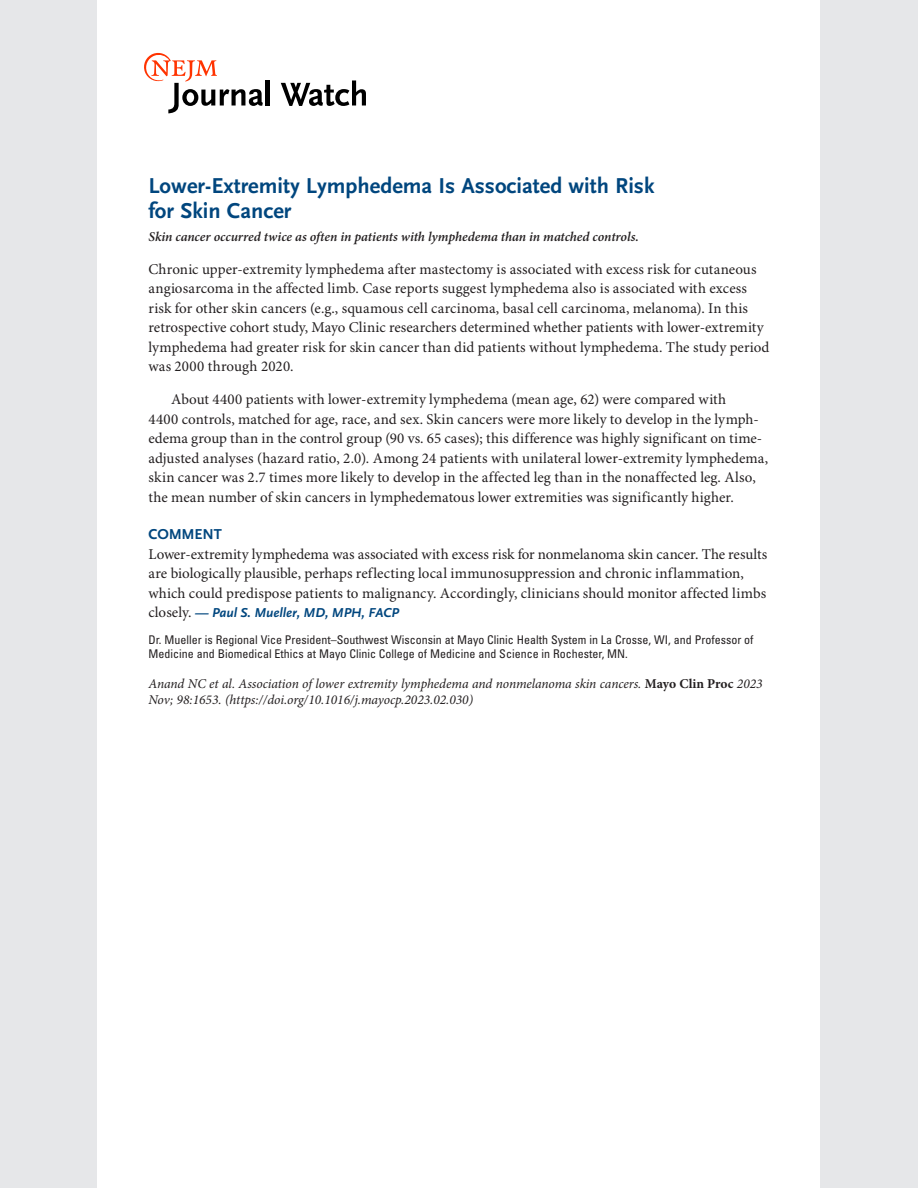
<style>
.page{position:relative;width:918px;height:1188px;background:#fff}
.page>*{position:absolute;margin:0;border:0;box-sizing:border-box;transform-origin:0 0}
.t1{font:700 22.5px/25.5px "OTNEJM Scala Sans LF";color:#00467e}
.t2{font:15px/19.5px "Minion Pro";letter-spacing:.005em;color:#231f20}
.t3{font:700 15px "OTNEJM Scala Sans LF";letter-spacing:-.015em;color:#00467e}
.t4{font:italic 13.5px/16.5px "Minion Pro";letter-spacing:-.005em;color:#231f20}
.t5{font:italic 600 13.5px "Minion Pro";letter-spacing:-.005em;color:#231f20}
.t6{font:italic 700 13.5px "OTNEJM Scala Sans LF";color:#00467e}
.t7{font:condensed 12px/13.5px "Univers LT Std";color:#231f20}
.s1{font-family:"Minion Pro";font-weight:400;font-style:normal;font-size:15px;color:#231f20}
.s2{font-weight:700;font-style:normal}
</style>
<div class="page">
<div style="left:0;top:0;width:97px;height:1188px;background:#e6e7e9"></div>
<div style="left:821px;top:0;width:97px;height:1188px;background:#e6e7e9"></div>
<hr style="left:266px;top:80px;width:4px;height:26px;background:#000">
<svg style="left:281px;top:80px;width:85px;height:26px"></svg>
<svg style="left:144px;top:53px;width:119px;height:60px"></svg>
<h1 class="t1" style="left:148px;top:174px;width:508px">Lower-Extremity Lymphedema Is Associated with Risk for Skin Cancer</h1>
<p class="t5" style="left:148px;top:227px;width:492px">Skin cancer occurred twice as often in patients with lymphedema than in matched controls.</p>
<p class="t2" style="left:148px;top:260px;width:623px">Chronic upper-extremity lymphedema after mastectomy is associated with excess risk for cutaneous angiosarcoma in the affected limb. Case reports suggest lymphedema also is associated with excess risk for other skin cancers (e.g., squamous cell carcinoma, basal cell carcinoma, melanoma). In this retrospective cohort study, Mayo Clinic researchers determined whether patients with lower-extremity lymphedema had greater risk for skin cancer than did patients without lymphedema. The study period was 2000 through 2020.</p>
<p class="t2" style="left:148px;top:391px;width:621px;text-indent:22px">About 4400 patients with lower-extremity lymphedema (mean age, 62) were compared with<br>4400 controls, matched for age, race, and sex. Skin cancers were more likely to develop in the lymph&shy;edema group than in the control group (90 vs. 65 cases); this difference was highly significant on time&shy;adjusted analyses (hazard ratio, 2.0). Among 24 patients with unilateral lower-extremity lymphedema, skin cancer was 2.7 times more likely to develop in the affected leg than in the nonaffected leg. Also, the mean number of skin cancers in lymphedematous lower extremities was significantly higher.</p>
<p class="t3" style="left:148px;top:527px;width:75px">COMMENT</p>
<p class="t2" style="left:148px;top:545px;width:620px">Lower-extremity lymphedema was associated with excess risk for nonmelanoma skin cancer. The results are biologically plausible, perhaps reflecting local immunosuppression and chronic inflammation, which could predispose patients to malignancy. Accordingly, clinicians should monitor affected limbs</p>
<p class="t6" style="left:148px;top:606px;width:252px"><span class="s1">closely.</span> — Paul S. Mueller, MD, MPH, FACP</p>
<p class="t7" style="left:148px;top:633px;width:607px">Dr. Mueller is Regional Vice President–Southwest Wisconsin at Mayo Clinic Health System in La Crosse, WI, and Professor of<br>Medicine and Biomedical Ethics at Mayo Clinic College of Medicine and Science in Rochester, MN.</p>
<p class="t4" style="left:148px;top:675px;width:616px">Anand NC et al. Association of lower extremity lymphedema and nonmelanoma skin cancers. <span class="s2">Mayo Clin Proc</span> 2023<br>Nov; 98:1653. (https://doi.org/10.1016/j.mayocp.2023.02.030)</p>
</div>
